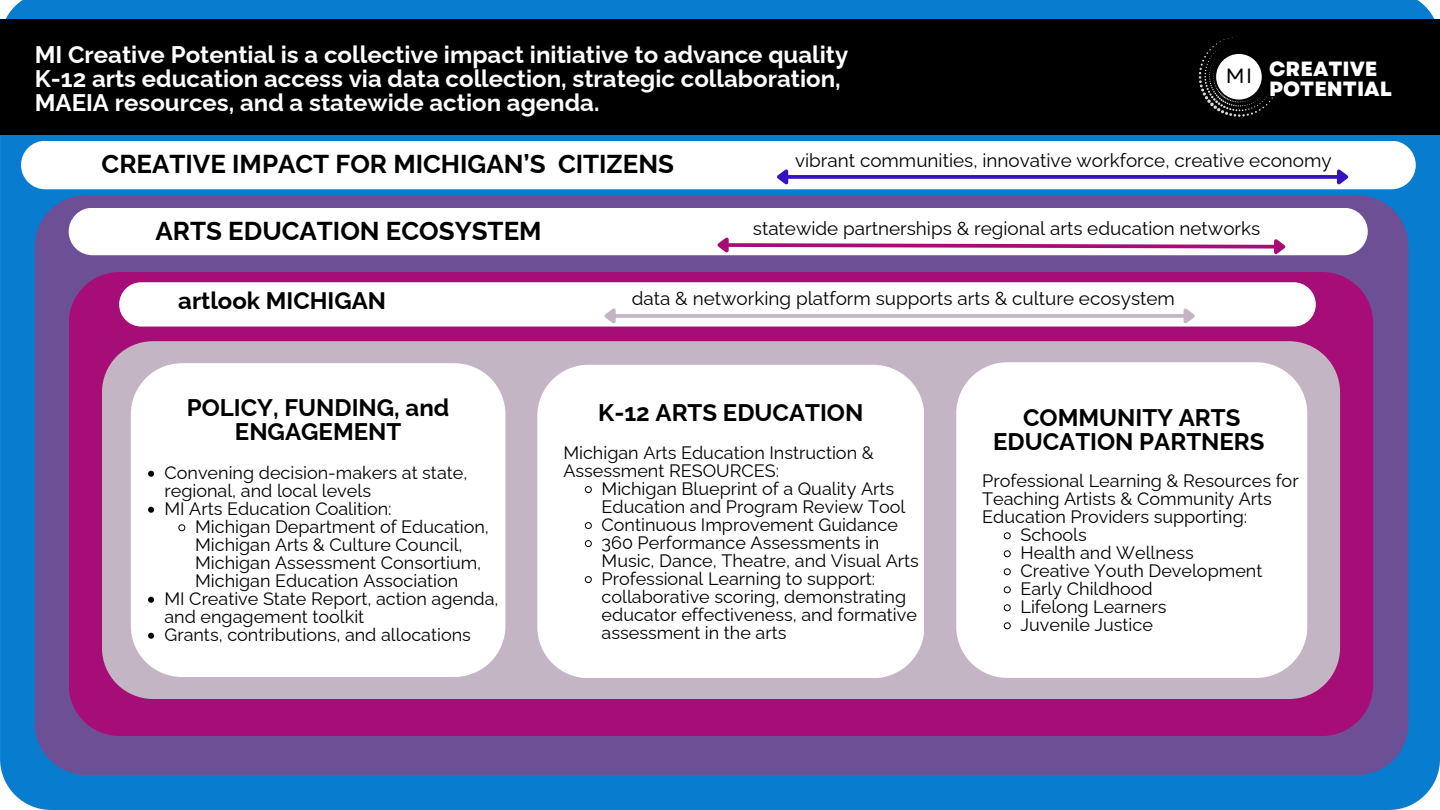
<style>
.page{position:relative;width:1440px;height:810px;background:#fff}
.page>*{position:absolute;margin:0;border:0;box-sizing:border-box;transform-origin:0 0}
.t1{font:700 25.9px "Raleway";color:#000}
.t2{font:700 24px/24px "Raleway";color:#fefdfe}
.t3{font:700 24px/24px "Raleway";color:#000;text-align:center}
.t4{font:700 23.9px "Raleway";color:#000}
.t5{font:800 20.6px/20.9px "Garet";color:#fff}
.t6{font:20.6px "Garet";color:#000}
.t7{font:18.9px "Raleway";color:#000}
.t8{font:18px/18px "Raleway";color:#000}
</style>
<div class="page">
<div style="left:0;top:0;width:1439px;height:810px;background:#087ccf"></div>
<div style="left:0;top:19px;width:1440px;height:115px;background:#000"></div>
<div style="left:35px;top:195px;width:1373px;height:580px;background:#6d4f95"></div>
<div style="left:69px;top:272px;width:1304px;height:464px;background:#a60d77"></div>
<div style="left:102px;top:341px;width:1238px;height:358px;background:#c3b5c3"></div>
<svg style="left:131px;top:363px;width:374px;height:314px"></svg>
<svg style="left:148px;top:471px;width:6px;height:6px"></svg>
<svg style="left:148px;top:507px;width:6px;height:6px"></svg>
<svg style="left:178px;top:524px;width:8px;height:8px"></svg>
<svg style="left:148px;top:597px;width:6px;height:6px"></svg>
<svg style="left:148px;top:633px;width:6px;height:6px"></svg>
<svg style="left:1198px;top:36px;width:81px;height:81px"></svg>
<div style="left:1216px;top:54px;width:46px;height:46px;background:#fff;border-radius:50%"></div>
<div style="left:69px;top:208px;width:1299px;height:47px;background:#fff;border-radius:24px"></div>
<svg style="left:21px;top:141px;width:1395px;height:48px"></svg>
<div style="left:119px;top:282px;width:1197px;height:45px;background:#fff;border-radius:22px"></div>
<svg style="left:792px;top:175px;width:542px;height:4px;background:#4120c5"></svg>
<svg style="left:773px;top:166px;width:19px;height:24px"></svg>
<svg style="left:1334px;top:166px;width:19px;height:24px"></svg>
<hr style="left:616px;top:314px;width:568px;height:4px;background:#c3b5c3">
<svg style="left:600px;top:308px;width:19px;height:21px"></svg>
<svg style="left:1180px;top:308px;width:19px;height:21px"></svg>
<svg style="left:713px;top:237px;width:577px;height:23px"></svg>
<svg style="left:537px;top:365px;width:387px;height:313px"></svg>
<svg style="left:584px;top:486px;width:8px;height:7px"></svg>
<svg style="left:584px;top:522px;width:8px;height:7px"></svg>
<svg style="left:584px;top:540px;width:8px;height:7px"></svg>
<svg style="left:584px;top:576px;width:8px;height:7px"></svg>
<svg style="left:956px;top:362px;width:351px;height:316px"></svg>
<svg style="left:1003px;top:532px;width:8px;height:8px"></svg>
<svg style="left:1003px;top:550px;width:8px;height:8px"></svg>
<svg style="left:1003px;top:568px;width:8px;height:8px"></svg>
<svg style="left:1003px;top:586px;width:8px;height:8px"></svg>
<svg style="left:1003px;top:604px;width:8px;height:8px"></svg>
<svg style="left:1003px;top:622px;width:8px;height:8px"></svg>
<p class="t2" style="left:35px;top:43px;width:815px">MI Creative Potential is a collective impact initiative to advance quality<br>K-12 arts education access via data collection, strategic collaboration,<br>MAEIA resources, and a statewide action agenda.</p>
<h5 class="t6" style="left:1226px;top:61px;width:28px">MI</h5>
<p class="t5" style="left:1269px;top:58px;width:124px">CREATIVE<br>POTENTIAL</p>
<h2 class="t1" style="left:102px;top:149px;width:574px">CREATIVE IMPACT FOR MICHIGAN’S CITIZENS</h2>
<h2 class="t1" style="left:156px;top:215px;width:388px">ARTS EDUCATION ECOSYSTEM</h2>
<p class="t7" style="left:795px;top:149px;width:538px">vibrant communities, innovative workforce, creative economy</p>
<p class="t7" style="left:753px;top:218px;width:509px">statewide partnerships &amp; regional arts education networks</p>
<p class="t4" style="left:178px;top:286px;width:209px">artlook MICHIGAN</p>
<h1 class="t3" style="left:187px;top:396px;width:264px">POLICY, FUNDING, and<br>ENGAGEMENT</h1>
<p class="t8" style="left:164px;top:464px;width:304px">Convening decision-makers at state, regional, and local levels</p>
<h5 class="t8" style="left:164px;top:500px;width:229px">MI Arts Education Coalition:</h5>
<h1 class="t8" style="left:195px;top:518px;width:295px">Michigan Department of Education, Michigan Arts &amp; Culture Council, Michigan Assessment Consortium, Michigan Education Association</h1>
<p class="t8" style="left:164px;top:590px;width:336px">MI Creative State Report, action agenda, and engagement toolkit</p>
<h5 class="t8" style="left:164px;top:626px;width:308px">Grants, contributions, and allocations</h5>
<p class="t7" style="left:632px;top:287px;width:545px">data &amp; networking platform supports arts &amp; culture ecosystem</p>
<p class="t3" style="left:598px;top:401px;width:267px">K-12 ARTS EDUCATION</p>
<p class="t8" style="left:563px;top:443px;width:312px">Michigan Arts Education Instruction &amp;</p>
<p class="t8" style="left:563px;top:461px;width:217px">Assessment RESOURCES:</p>
<p class="t8" style="left:602px;top:479px;width:305px">Michigan Blueprint of a Quality Arts<br>Education and Program Review Tool</p>
<h1 class="t8" style="left:602px;top:515px;width:298px">Continuous Improvement Guidance</h1>
<p class="t8" style="left:602px;top:533px;width:319px">360 Performance Assessments in<br>Music, Dance, Theatre, and Visual Arts</p>
<p class="t8" style="left:602px;top:569px;width:317px">Professional Learning to support: collaborative scoring, demonstrating educator effectiveness, and formative assessment in the arts</p>
<p class="t3" style="left:993px;top:405px;width:273px">COMMUNITY ARTS<br>EDUCATION PARTNERS</p>
<p class="t8" style="left:982px;top:472px;width:318px">Professional Learning &amp; Resources for</p>
<p class="t8" style="left:982px;top:490px;width:291px">Teaching Artists &amp; Community Arts</p>
<p class="t8" style="left:982px;top:508px;width:266px">Education Providers supporting:</p>
<h1 class="t8" style="left:1021px;top:526px;width:68px">Schools</h1>
<p class="t8" style="left:1021px;top:544px;width:175px">Health and Wellness</p>
<p class="t8" style="left:1021px;top:562px;width:243px">Creative Youth Development</p>
<p class="t8" style="left:1021px;top:580px;width:134px">Early Childhood</p>
<p class="t8" style="left:1021px;top:598px;width:147px">Lifelong Learners</p>
<p class="t8" style="left:1021px;top:616px;width:134px">Juvenile Justice</p>
</div>
